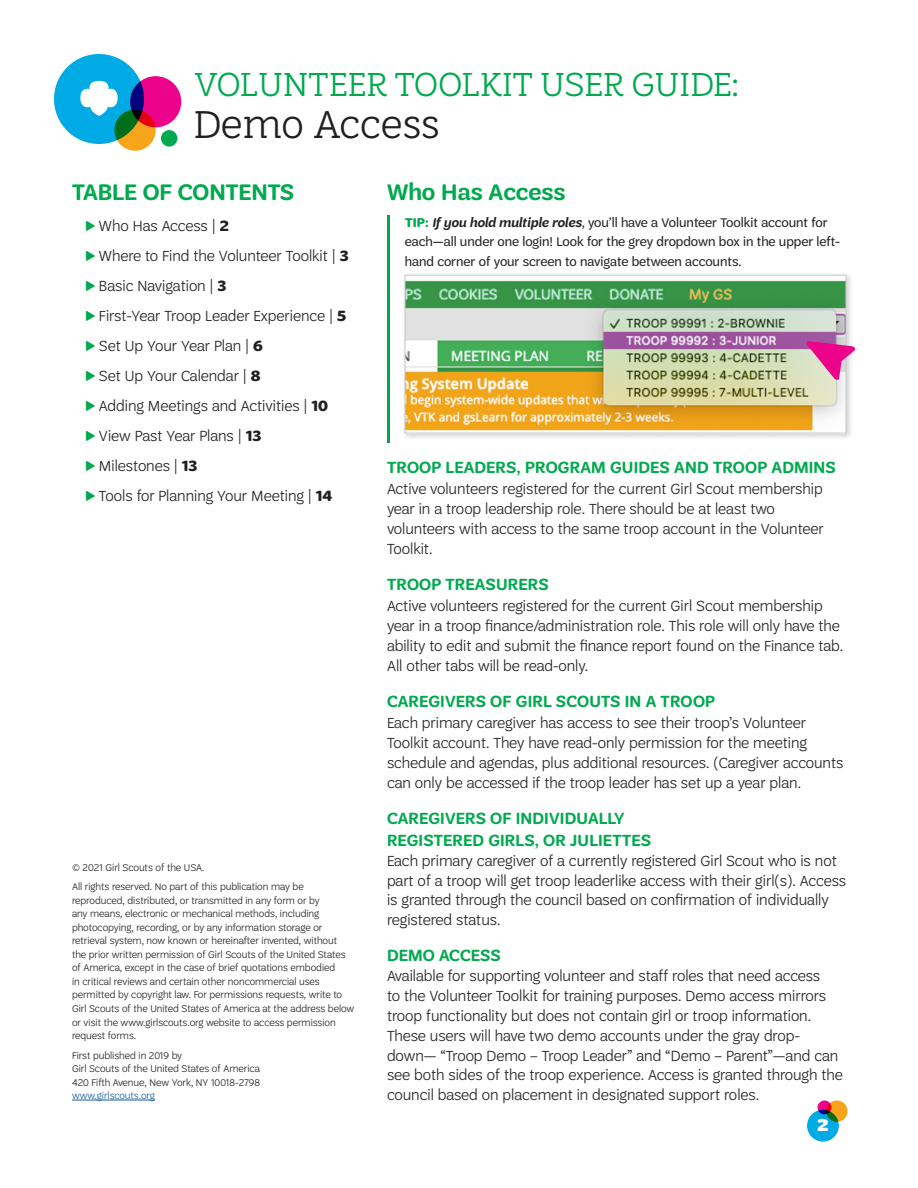
<style>
.page{position:relative;width:918px;height:1188px;background:#fff}
.page>*{position:absolute;margin:0;border:0;box-sizing:border-box;transform-origin:0 0}
.t1{font:300 42px "Trefoil Slab";color:#231f20}
.t2{font:300 36px "Trefoil Slab";letter-spacing:.01em;color:#00a94e}
.SUBHEAD_BOLD_U_LC_gr{font:600 24px "Trefoil Sans";color:#00a94e}
.t3{font:900 18px "Trefoil Slab";color:#fff}
.BODY_COPY{font:600 17.25px/21.5px "Trefoil Sans";letter-spacing:.01em;color:#00a94e}
.BODY_COPY-2{font:300 15.75px/20.1px "Trefoil Sans";color:#231f20}
.Tip_copy_in_sidebars{font:13.5px/19.5px "Trefoil Sans";color:#231f20}
.CREDIT_and_FOOTNOTES{font:300 10.5px/13.5px "Trefoil Sans";color:#231f20}
.s1{font-weight:500;color:#00a94e}
.s2{font-weight:700}
.s3{color:#175d9e}
.s4{font-weight:700;color:#00a94e}
.s5{font-weight:600;font-style:italic}
</style>
<div class="page">
<div style="left:161px;top:130px;width:16px;height:17px;background:#00a94e;border-radius:50%"></div>
<div style="left:54px;top:54px;width:90px;height:90px;background:#00abe5;border-radius:50%"></div>
<svg style="left:80px;top:81px;width:38px;height:35px"></svg>
<svg style="left:114px;top:110px;width:42px;height:41px"></svg>
<svg style="left:130px;top:76px;width:51px;height:51px;background:#c0047d"></svg>
<div style="left:807px;top:1110px;width:32px;height:32px;background:#00abe5;border-radius:50%"></div>
<svg style="left:818px;top:1100px;width:13px;height:14px"></svg>
<svg style="left:826px;top:1100px;width:22px;height:22px"></svg>
<hr style="left:387px;top:215px;width:3px;height:228px;background:#00a94e">
<div style="left:402px;top:272px;width:452px;height:168px;background:#231f20;opacity:.2"></div>
<img style="left:407px;top:277px;width:437px;height:154px">
<div style="left:405px;top:275px;width:441px;height:158px;border:1px solid #c7c8ca"></div>
<hr style="left:72px;top:1100px;width:83px;height:1px;background:#175d9e">
<svg style="left:806px;top:341px;width:50px;height:39px;background:#e57bb4"></svg>
<p class="t2" style="left:194px;top:65px;width:547px">VOLUNTEER TOOLKIT USER GUIDE:</p>
<p class="t1" style="left:194px;top:101px;width:248px">Demo Access</p>
<p class="SUBHEAD_BOLD_U_LC_gr" style="left:72px;top:178px;width:224px">TABLE OF CONTENTS</p>
<p class="BODY_COPY-2" style="left:86px;top:216px;width:145px"><span class="s1">▶</span> Who Has Access | <span class="s2">2</span></p>
<p class="BODY_COPY-2" style="left:86px;top:246px;width:265px"><span class="s1">▶</span> Where to Find the Volunteer Toolkit | <span class="s2">3</span></p>
<p class="BODY_COPY-2" style="left:86px;top:276px;width:142px"><span class="s1">▶</span> Basic Navigation | <span class="s2">3</span></p>
<p class="BODY_COPY-2" style="left:86px;top:306px;width:262px"><span class="s1">▶</span> First-Year Troop Leader Experience | <span class="s2">5</span></p>
<p class="BODY_COPY-2" style="left:86px;top:336px;width:179px"><span class="s1">▶</span> Set Up Your Year Plan | <span class="s2">6</span></p>
<p class="BODY_COPY-2" style="left:86px;top:366px;width:177px"><span class="s1">▶</span> Set Up Your Calendar | <span class="s2">8</span></p>
<p class="BODY_COPY-2" style="left:86px;top:396px;width:244px"><span class="s1">▶</span> Adding Meetings and Activities | <span class="s2">10</span></p>
<p class="BODY_COPY-2" style="left:86px;top:426px;width:177px"><span class="s1">▶</span> View Past Year Plans | <span class="s2">13</span></p>
<p class="BODY_COPY-2" style="left:86px;top:456px;width:113px"><span class="s1">▶</span> Milestones | <span class="s2">13</span></p>
<p class="BODY_COPY-2" style="left:86px;top:486px;width:248px"><span class="s1">▶</span> Tools for Planning Your Meeting | <span class="s2">14</span></p>
<p class="CREDIT_and_FOOTNOTES" style="left:72px;top:861px;width:134px">© 2021 Girl Scouts of the USA.</p>
<p class="CREDIT_and_FOOTNOTES" style="left:72px;top:880px;width:284px">All rights reserved. No part of this publication may be reproduced, distributed, or transmitted in any form or by<br>any means, electronic or mechanical methods, including photocopying, recording, or by any information storage or retrieval system, now known or hereinafter invented, without<br>the prior written permission of Girl Scouts of the United States of America, except in the case of brief quotations embodied<br>in critical reviews and certain other noncommercial uses permitted by copyright law. For permissions requests, write to Girl Scouts of the United States of America at the address below or visit the www.girlscouts.org website to access permission request forms.</p>
<p class="CREDIT_and_FOOTNOTES" style="left:72px;top:1048px;width:189px">First published in 2019 by<br>Girl Scouts of the United States of America<br>420 Fifth Avenue, New York, NY 10018-2798 <span class="s3">www.girlscouts.org</span></p>
<p class="SUBHEAD_BOLD_U_LC_gr" style="left:387px;top:178px;width:180px">Who Has Access</p>
<p class="Tip_copy_in_sidebars" style="left:405px;top:213px;width:437px"><span class="s4">TIP:</span> <span class="s5">If you hold multiple roles</span>, you’ll have a Volunteer Toolkit account for each—all under one login! Look for the grey dropdown box in the upper left&shy;hand corner of your screen to navigate between accounts.</p>
<p class="BODY_COPY" style="left:387px;top:456px;width:450px">TROOP LEADERS, PROGRAM GUIDES AND TROOP ADMINS</p>
<p class="BODY_COPY-2" style="left:387px;top:479px;width:438px">Active volunteers registered for the current Girl Scout membership year in a troop leadership role. There should be at least two volunteers with access to the same troop account in the Volunteer Toolkit.</p>
<p class="BODY_COPY" style="left:387px;top:573px;width:163px">TROOP TREASURERS</p>
<p class="BODY_COPY-2" style="left:387px;top:596px;width:458px">Active volunteers registered for the current Girl Scout membership year in a troop finance/administration role. This role will only have the ability to edit and submit the finance report found on the Finance tab.<br>All other tabs will be read-only.</p>
<p class="BODY_COPY" style="left:387px;top:691px;width:329px">CAREGIVERS OF GIRL SCOUTS IN A TROOP</p>
<p class="BODY_COPY-2" style="left:387px;top:713px;width:458px">Each primary caregiver has access to see their troop’s Volunteer Toolkit account. They have read-only permission for the meeting schedule and agendas, plus additional resources. (Caregiver accounts can only be accessed if the troop leader has set up a year plan.</p>
<p class="BODY_COPY" style="left:387px;top:808px;width:265px">CAREGIVERS OF INDIVIDUALLY<br>REGISTERED GIRLS, OR JULIETTES</p>
<p class="BODY_COPY-2" style="left:387px;top:851px;width:461px;line-height:19.6px">Each primary caregiver of a currently registered Girl Scout who is not part of a troop will get troop leaderlike access with their girl(s). Access is granted through the council based on confirmation of individually registered status.</p>
<p class="BODY_COPY" style="left:387px;top:944px;width:115px">DEMO ACCESS</p>
<p class="BODY_COPY-2" style="left:387px;top:966px;width:457px">Available for supporting volunteer and staff roles that need access<br>to the Volunteer Toolkit for training purposes. Demo access mirrors troop functionality but does not contain girl or troop information.<br>These users will have two demo accounts under the gray drop&shy;down— “Troop Demo – Troop Leader” and “Demo – Parent”—and can see both sides of the troop experience. Access is granted through the council based on placement in designated support roles.</p>
<p class="t3" style="left:818px;top:1115px;width:12px">2</p>
</div>
